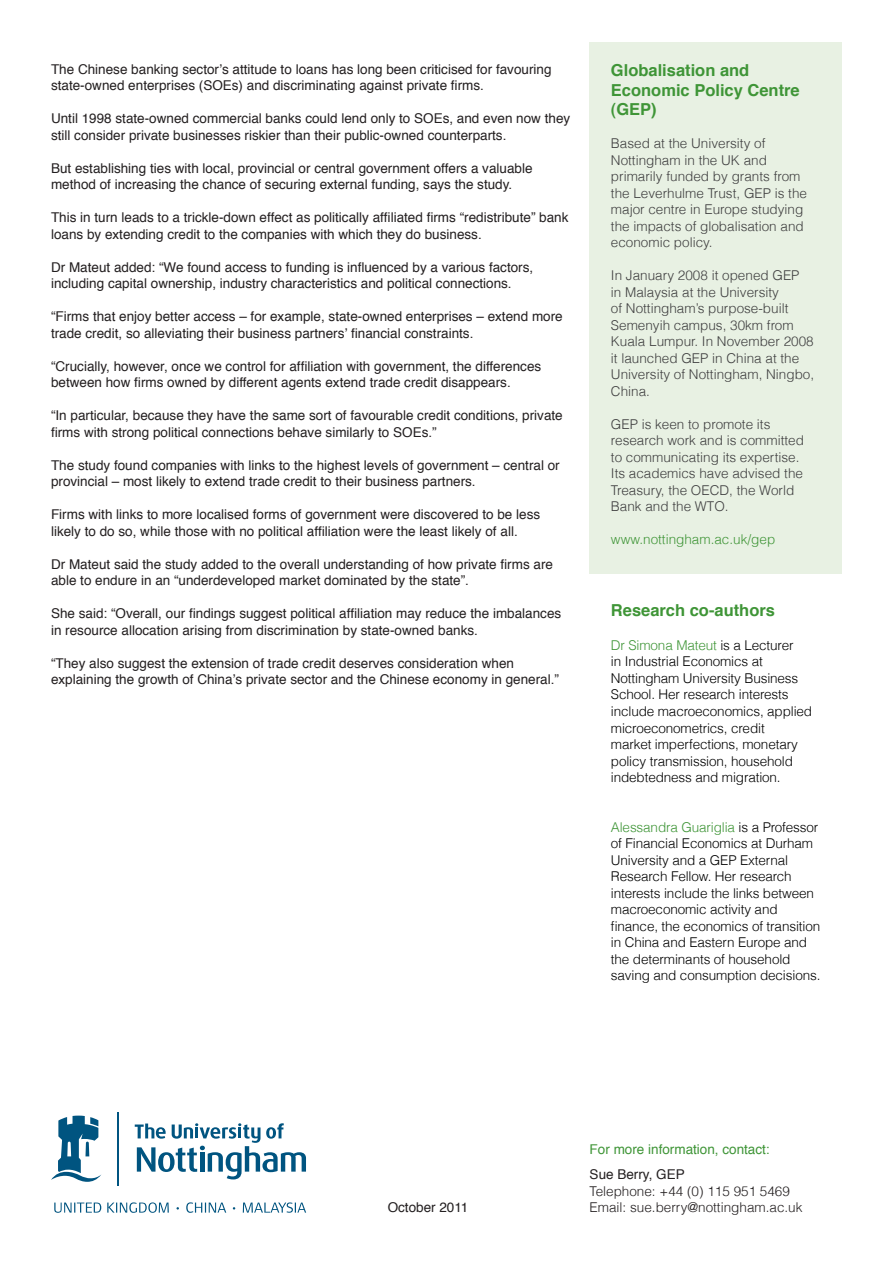
<style>
.page{position:relative;width:893px;height:1263px;background:#fff}
.page>*{position:absolute;margin:0;border:0;box-sizing:border-box;transform-origin:0 0}
.sub_heading{font:700 16.5px/19.5px "Helvetica";color:#3f9537}
.body_copy{font:13.5px/16.5px "Helvetica";color:#231f20}
.t1{font:300 13.5px/16.5px "Helvetica";letter-spacing:-.01em;color:#000}
.body_copy-2{font:300 13.5px/16.5px "Helvetica";color:#3e3e3f}
.Heading{font:300 13.5px "Helvetica";color:#231f20}
.Heading-2{font:13.5px "Helvetica";color:#3f9537}
.body_copy-3{font:300 13.5px "Helvetica";color:#3f9537}
.Heading-3{font:13.5px "Helvetica";color:#231f20}
.s1{color:#3f9537}
</style>
<div class="page">
<div style="left:590px;top:43px;width:252px;height:531px;background:#e8f1e3"></div>
<svg style="left:135px;top:1123px;width:171px;height:56px"></svg>
<svg style="left:51px;top:1115px;width:50px;height:67px"></svg>
<hr style="left:117px;top:1112px;width:2px;height:74px;background:#005480">
<svg style="left:54px;top:1202px;width:252px;height:11px"></svg>
<p class="body_copy" style="left:51px;top:61px;width:502px">The Chinese banking sector’s attitude to loans has long been criticised for favouring state-owned enterprises (SOEs) and discriminating against private firms.</p>
<p class="body_copy" style="left:51px;top:111px;width:521px">Until 1998 state-owned commercial banks could lend only to SOEs, and even now they still consider private businesses riskier than their public-owned counterparts.</p>
<p class="body_copy" style="left:51px;top:160px;width:483px">But establishing ties with local, provincial or central government offers a valuable method of increasing the chance of securing external funding, says the study.</p>
<p class="body_copy" style="left:51px;top:210px;width:519px">This in turn leads to a trickle-down effect as politically affiliated firms “redistribute” bank loans by extending credit to the companies with which they do business.</p>
<p class="body_copy" style="left:51px;top:259px;width:484px">Dr Mateut added: “We found access to funding is influenced by a various factors, including capital ownership, industry characteristics and political connections.</p>
<p class="body_copy" style="left:51px;top:309px;width:513px">“Firms that enjoy better access – for example, state-owned enterprises – extend more trade credit, so alleviating their business partners’ financial constraints.</p>
<p class="body_copy" style="left:51px;top:358px;width:492px">“Crucially, however, once we control for affiliation with government, the differences between how firms owned by different agents extend trade credit disappears.</p>
<p class="body_copy" style="left:51px;top:408px;width:513px">“In particular, because they have the same sort of favourable credit conditions, private firms with strong political connections behave similarly to SOEs.”</p>
<p class="body_copy" style="left:51px;top:457px;width:510px">The study found companies with links to the highest levels of government – central or provincial – most likely to extend trade credit to their business partners.</p>
<p class="body_copy" style="left:51px;top:507px;width:491px">Firms with links to more localised forms of government were discovered to be less likely to do so, while those with no political affiliation were the least likely of all.</p>
<p class="body_copy" style="left:51px;top:556px;width:503px">Dr Mateut said the study added to the overall understanding of how private firms are able to endure in an “underdeveloped market dominated by the state”.</p>
<p class="body_copy" style="left:51px;top:606px;width:512px">She said: “Overall, our findings suggest political affiliation may reduce the imbalances in resource allocation arising from discrimination by state-owned banks.</p>
<p class="body_copy" style="left:51px;top:655px;width:509px">“They also suggest the extension of trade credit deserves consideration when explaining the growth of China’s private sector and the Chinese economy in general.”</p>
<p class="sub_heading" style="left:611px;top:61px;width:190px">Globalisation and<br>Economic Policy Centre (GEP)</p>
<p class="body_copy-2" style="left:611px;top:135px;width:198px">Based at the University of<br>Nottingham in the UK and primarily funded by grants from the Leverhulme Trust, GEP is the major centre in Europe studying the impacts of globalisation and economic policy.</p>
<p class="body_copy-2" style="left:611px;top:267px;width:205px">In January 2008 it opened GEP<br>in Malaysia at the University<br>of Nottingham’s purpose-built<br>Semenyih campus, 30km from<br>Kuala Lumpur. In November 2008 it launched GEP in China at the<br>University of Nottingham, Ningbo,<br>China.</p>
<p class="body_copy-2" style="left:611px;top:415px;width:195px">GEP is keen to promote its research work and is committed to communicating its expertise.<br>Its academics have advised the<br>Treasury, the OECD, the World<br>Bank and the WTO.</p>
<p class="body_copy-3" style="left:611px;top:531px;width:166px">www.nottingham.ac.uk/gep</p>
<p class="sub_heading" style="left:611px;top:601px;width:166px">Research co-authors</p>
<p class="t1" style="left:611px;top:637px;width:203px"><span class="s1">Dr Simona Mateut</span> is a Lecturer<br>in Industrial Economics at<br>Nottingham University Business<br>School. Her research interests include macroeconomics, applied microeconometrics, credit<br>market imperfections, monetary policy transmission, household indebtedness and migration.</p>
<p class="t1" style="left:611px;top:818px;width:211px"><span class="s1">Alessandra Guariglia</span> is a Professor of Financial Economics at Durham<br>University and a GEP External<br>Research Fellow. Her research interests include the links between macroeconomic activity and finance, the economics of transition in China and Eastern Europe and the determinants of household saving and consumption decisions.</p>
<p class="body_copy" style="left:388px;top:1199px;width:82px">October 2011</p>
<p class="Heading-2" style="left:590px;top:1139px;width:182px">For more information, contact:</p>
<p class="Heading-3" style="left:590px;top:1164px;width:97px">Sue Berry, GEP</p>
<p class="Heading" style="left:590px;top:1182px;width:202px">Telephone: +44 (0) 115 951 5469</p>
<p class="Heading" style="left:590px;top:1199px;width:214px">Email: sue.berry@nottingham.ac.uk</p>
</div>
